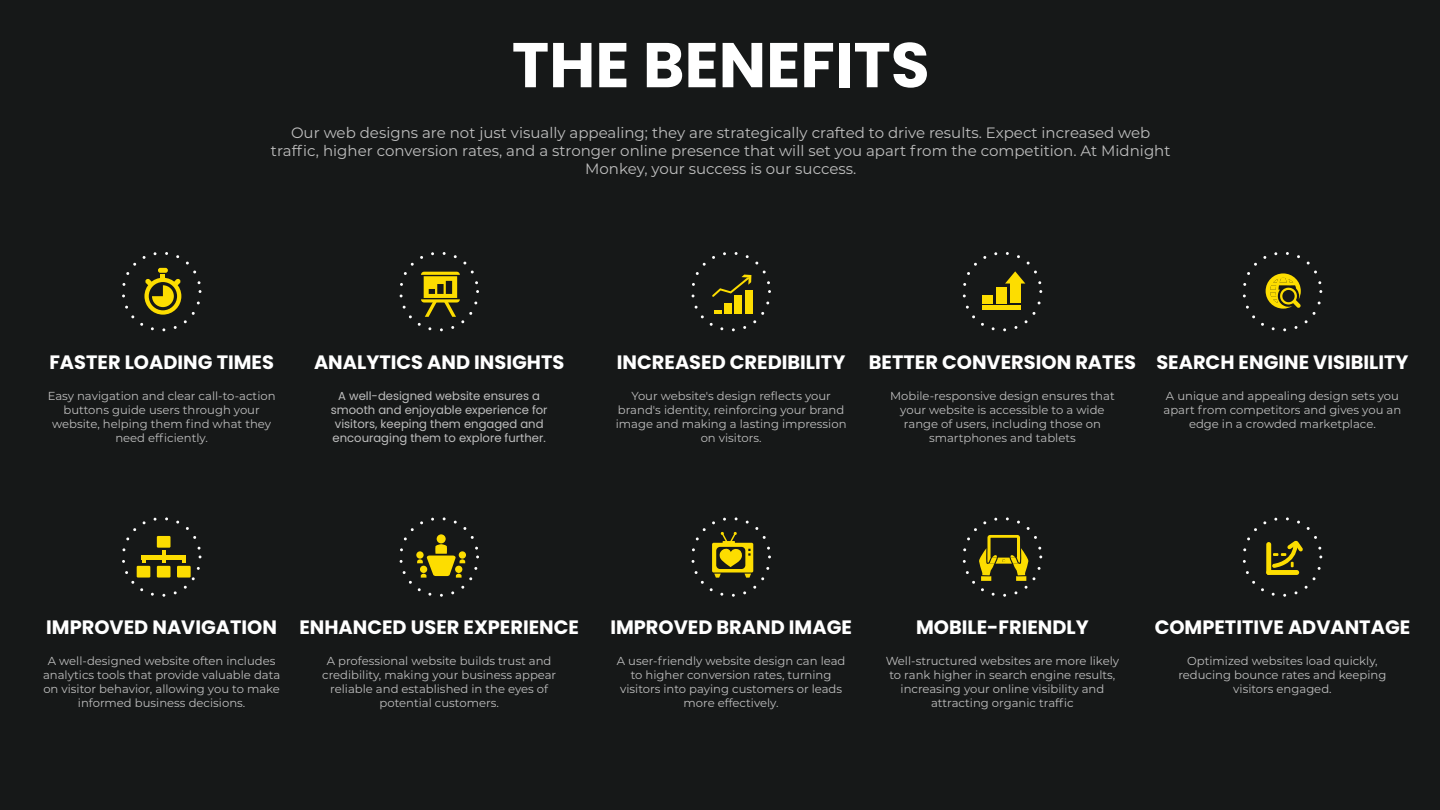
<style>
.page{position:relative;width:1440px;height:810px;background:#fff}
.page>*{position:absolute;margin:0;border:0;box-sizing:border-box;transform-origin:0 0}
.t1{font:700 63.15px "Poppins";color:#fff}
.t2{font:700 19.35px "Poppins";color:#fff}
.t3{font:15px/18px "Montserrat";color:#bfbfbf;text-align:center}
.t4{font:11.62px/14px "Montserrat";color:#bfbfbf;text-align:center}
.t5{font:11.62px/14px "Poppins";color:#bfbfbf;text-align:center}
</style>
<div class="page">
<div style="left:3px;top:0;width:1437px;height:810px;background:#161818"></div>
<svg style="left:122px;top:252px;width:79px;height:79px"></svg>
<svg style="left:122px;top:517px;width:79px;height:80px"></svg>
<svg style="left:400px;top:252px;width:79px;height:79px"></svg>
<svg style="left:400px;top:517px;width:79px;height:80px"></svg>
<svg style="left:692px;top:252px;width:79px;height:79px"></svg>
<svg style="left:692px;top:517px;width:79px;height:80px"></svg>
<svg style="left:963px;top:252px;width:79px;height:79px"></svg>
<div style="left:1010px;top:282px;width:10px;height:21px;background:#fddd00"></div>
<div style="left:996px;top:287px;width:10px;height:16px;background:#fddd00"></div>
<div style="left:982px;top:295px;width:10px;height:8px;background:#fddd00"></div>
<hr style="left:982px;top:306px;width:38px;height:4px;background:#fddd00">
<svg style="left:963px;top:517px;width:79px;height:80px"></svg>
<svg style="left:1243px;top:252px;width:79px;height:79px"></svg>
<svg style="left:1243px;top:517px;width:79px;height:80px"></svg>
<h1 class="t1" style="left:512px;top:29px;width:419px">THE BENEFITS</h1>
<p class="t3" style="left:271px;top:123px;width:901px">Our web designs are not just visually appealing; they are strategically crafted to drive results. Expect increased web traffic, higher conversion rates, and a stronger online presence that will set you apart from the competition. At Midnight<br>Monkey, your success is our success.</p>
<h2 class="t2" style="left:49px;top:351px;width:226px">FASTER LOADING TIMES</h2>
<p class="t4" style="left:48px;top:388px;width:229px">Easy navigation and clear call-to-action buttons guide users through your website, helping them find what they need efficiently.</p>
<h2 class="t2" style="left:314px;top:351px;width:252px">ANALYTICS AND INSIGHTS</h2>
<p class="t5" style="left:331px;top:389px;width:218px">A well-designed website ensures a smooth and enjoyable experience for visitors, keeping them engaged and encouraging them to explore further.</p>
<h2 class="t2" style="left:617px;top:351px;width:230px">INCREASED CREDIBILITY</h2>
<p class="t4" style="left:616px;top:388px;width:232px">Your website's design reflects your brand's identity, reinforcing your brand image and making a lasting impression on visitors.</p>
<h2 class="t2" style="left:869px;top:351px;width:269px">BETTER CONVERSION RATES</h2>
<p class="t4" style="left:890px;top:388px;width:226px">Mobile-responsive design ensures that your website is accessible to a wide range of users, including those on smartphones and tablets</p>
<h2 class="t2" style="left:1156px;top:351px;width:254px">SEARCH ENGINE VISIBILITY</h2>
<p class="t4" style="left:1164px;top:388px;width:239px">A unique and appealing design sets you apart from competitors and gives you an edge in a crowded marketplace.</p>
<h2 class="t2" style="left:46px;top:616px;width:232px">IMPROVED NAVIGATION</h2>
<p class="t4" style="left:43px;top:654px;width:239px">A well-designed website often includes analytics tools that provide valuable data on visitor behavior, allowing you to make informed business decisions.</p>
<h2 class="t2" style="left:299px;top:616px;width:281px">ENHANCED USER EXPERIENCE</h2>
<p class="t4" style="left:322px;top:654px;width:236px">A professional website builds trust and credibility, making your business appear reliable and established in the eyes of potential customers.</p>
<h2 class="t2" style="left:610px;top:616px;width:243px">IMPROVED BRAND IMAGE</h2>
<p class="t4" style="left:617px;top:654px;width:230px">A user-friendly website design can lead to higher conversion rates, turning visitors into paying customers or leads more effectively.</p>
<h2 class="t2" style="left:916px;top:616px;width:174px">MOBILE-FRIENDLY</h2>
<p class="t4" style="left:886px;top:654px;width:235px">Well-structured websites are more likely to rank higher in search engine results, increasing your online visibility and attracting organic traffic</p>
<h2 class="t2" style="left:1155px;top:616px;width:257px">COMPETITIVE ADVANTAGE</h2>
<p class="t4" style="left:1178px;top:654px;width:210px">Optimized websites load quickly, reducing bounce rates and keeping visitors engaged.</p>
</div>
